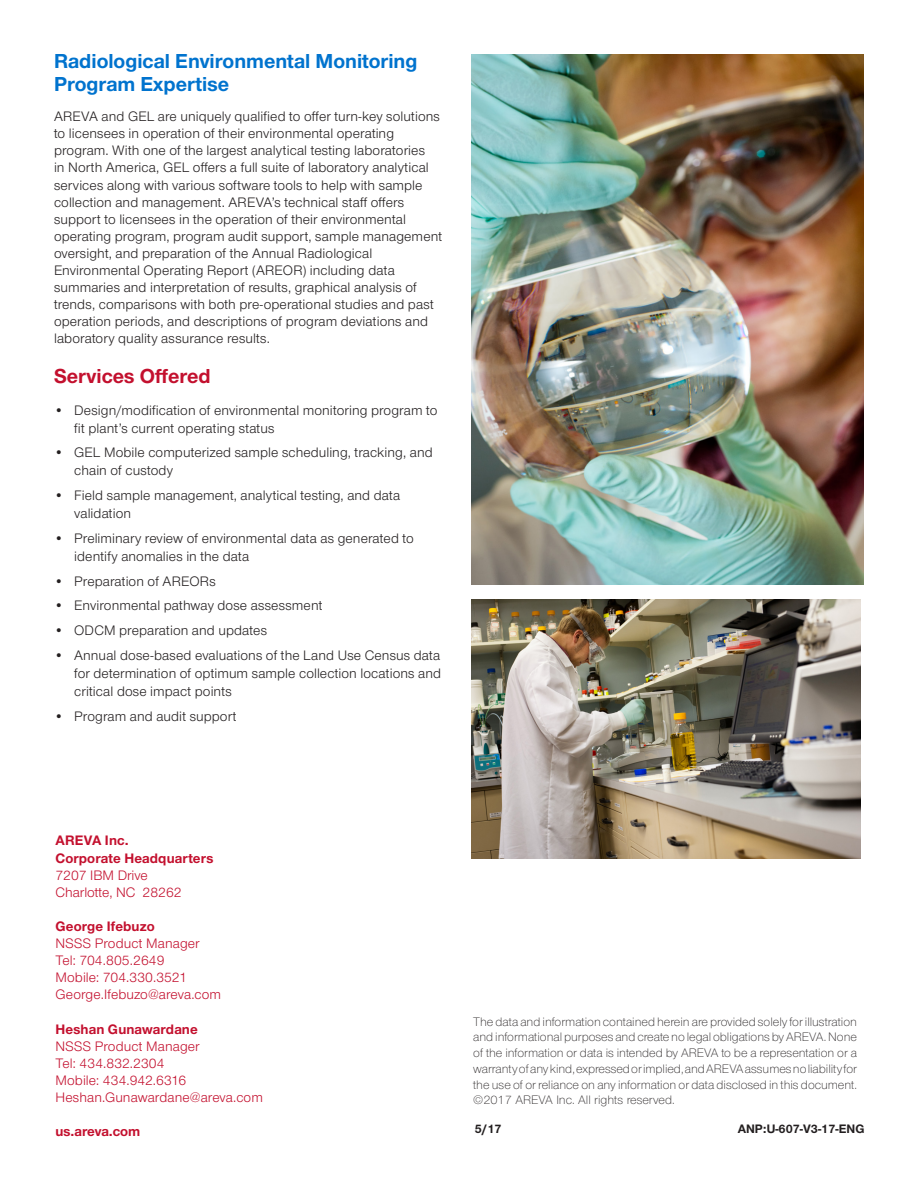
<style>
.page{position:relative;width:918px;height:1188px;background:#fff}
.page>*{position:absolute;margin:0;border:0;box-sizing:border-box;transform-origin:0 0}
.Copy_SubHead{font:700 21px/22.5px "Nimbus AREVA";color:#0073ce}
.Features_and_Benefit{font:700 21px "Nimbus AREVA";color:#c3102e}
.copy_text{font:14.25px/17.1px "Nimbus AREVA";letter-spacing:.005em;color:#231f20}
.contact_info{font:14.25px/17.1px "Nimbus AREVA";letter-spacing:.005em;color:#c3102e}
.AREVA{font:700 14.25px/17.1px "Nimbus AREVA";letter-spacing:.01em;color:#c3102e}
.contact_info-2{font:700 14.25px "Nimbus AREVA";letter-spacing:.01em;color:#c3102e}
.us_areva_com{font:700 14.25px "Nimbus AREVA";color:#c3102e}
.t1{font:300 12.75px/15.8px "Nimbus AREVA";color:#231f20;text-align:justify}
.date___PB_identity{font:700 12.75px "Nimbus AREVA";color:#231f20}
</style>
<div class="page">
<img style="left:472px;top:54px;width:392px;height:530px">
<img style="left:472px;top:600px;width:389px;height:258px">
<p class="Copy_SubHead" style="left:54px;top:50px;width:365px">Radiological Environmental Monitoring<br>Program Expertise</p>
<p class="copy_text" style="left:54px;top:108px;width:390px">AREVA and GEL are uniquely qualified to offer turn-key solutions to licensees in operation of their environmental operating program. With one of the largest analytical testing laboratories<br>in North America, GEL offers a full suite of laboratory analytical services along with various software tools to help with sample collection and management. AREVA’s technical staff offers support to licensees in the operation of their environmental operating program, program audit support, sample management oversight, and preparation of the Annual Radiological Environmental Operating Report (AREOR) including data summaries and interpretation of results, graphical analysis of trends, comparisons with both pre-operational studies and past operation periods, and descriptions of program deviations and laboratory quality assurance results.</p>
<p class="Features_and_Benefit" style="left:54px;top:364px;width:158px">Services Offered</p>
<p class="copy_text" style="left:74px;top:401px;width:365px;line-height:18px;text-indent:-20px">• Design/modification of environmental monitoring program to fit plant’s current operating status</p>
<p class="copy_text" style="left:74px;top:444px;width:360px;line-height:18px;text-indent:-20px">• GEL Mobile computerized sample scheduling, tracking, and chain of custody</p>
<p class="copy_text" style="left:74px;top:486px;width:328px;line-height:18px;text-indent:-20px">• Field sample management, analytical testing, and data validation</p>
<p class="copy_text" style="left:74px;top:529px;width:341px;line-height:18px;text-indent:-20px">• Preliminary review of environmental data as generated to identify anomalies in the data</p>
<p class="copy_text" style="left:54px;top:572px;width:163px">• Preparation of AREORs</p>
<p class="copy_text" style="left:54px;top:597px;width:270px">• Environmental pathway dose assessment</p>
<p class="copy_text" style="left:54px;top:622px;width:215px">• ODCM preparation and updates</p>
<p class="copy_text" style="left:74px;top:646px;width:368px;line-height:18px;text-align:justify;text-indent:-20px">• Annual dose-based evaluations of the Land Use Census data for determination of optimum sample collection locations and critical dose impact points</p>
<p class="copy_text" style="left:54px;top:707px;width:184px">• Program and audit support</p>
<p class="AREVA" style="left:56px;top:832px;width:159px">AREVA Inc.<br>Corporate Headquarters</p>
<p class="contact_info" style="left:56px;top:866px;width:128px">7207 IBM Drive<br>Charlotte, NC 28262</p>
<p class="contact_info-2" style="left:56px;top:918px;width:101px">George Ifebuzo</p>
<p class="contact_info" style="left:56px;top:935px;width:146px">NSSS Product Manager</p>
<p class="contact_info" style="left:56px;top:952px;width:111px">Tel: 704.805.2649</p>
<p class="contact_info" style="left:56px;top:969px;width:133px">Mobile: 704.330.3521</p>
<p class="contact_info" style="left:56px;top:986px;width:167px">George.Ifebuzo@areva.com</p>
<p class="contact_info-2" style="left:56px;top:1020px;width:144px">Heshan Gunawardane</p>
<p class="contact_info" style="left:56px;top:1037px;width:146px">NSSS Product Manager</p>
<p class="contact_info" style="left:56px;top:1055px;width:111px">Tel: 434.832.2304</p>
<p class="contact_info" style="left:56px;top:1072px;width:132px">Mobile: 434.942.6316</p>
<p class="contact_info" style="left:56px;top:1089px;width:209px">Heshan.Gunawardane@areva.com</p>
<p class="us_areva_com" style="left:56px;top:1123px;width:86px">us.areva.com</p>
<p class="t1" style="left:473px;top:1014px;width:385px">The data and information contained herein are provided solely for illustration and informational purposes and create no legal obligations by AREVA. None of the information or data is intended by AREVA to be a representation or a warranty of any kind, expressed or implied, and AREVA assumes no liability for the use of or reliance on any information or data disclosed in this document. ©2017 AREVA Inc. All rights reserved.</p>
<p class="date___PB_identity" style="left:475px;top:1122px;width:28px">5/17</p>
<p class="date___PB_identity" style="left:738px;top:1122px;width:128px">ANP:U-607-V3-17-ENG</p>
</div>
